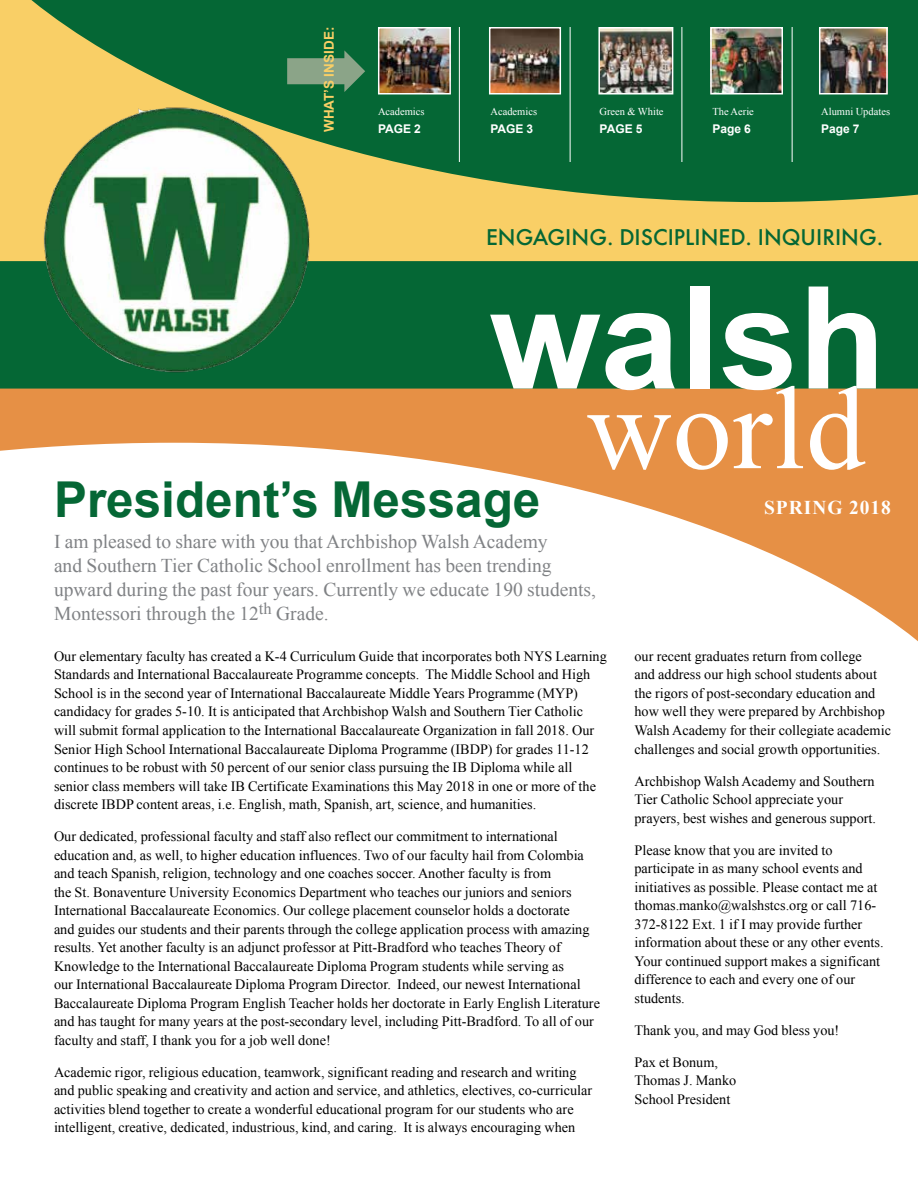
<style>
.page{position:relative;width:918px;height:1188px;background:#fff}
.page>*{position:absolute;margin:0;border:0;box-sizing:border-box;transform-origin:0 0}
.t1{font:700 142.5px "Arial";color:#fff}
.t2{font:118.5px "Times New Roman";letter-spacing:.005em;color:#fff}
.t3{font:700 49.5px "Arial";color:#056735}
.t4{font:500 21px "Futura";color:#056735}
.t5{font:19.5px/24px "Times New Roman";color:#808285}
.t6{font:700 19.5px "Times New Roman";letter-spacing:.05em;color:#fff}
.t7{font:14.25px/18.5px "Times New Roman";color:#000}
.t8{font:700 13.5px "Arial";color:#f9cf66}
.t9{font:700 12px "Arial";color:#fff}
.t10{font:10.5px "Times New Roman";color:#fff}
</style>
<div class="page">
<div style="left:0;top:229px;width:918px;height:160px;background:#056735"></div>
<svg style="left:0;top:0;width:918px;height:261px;background:#578a45"></svg>
<svg style="left:0;top:389px;width:918px;height:253px"></svg>
<img style="left:381px;top:30px;width:67px;height:61px">
<div style="left:378px;top:27px;width:73px;height:67px;border:2px solid #fff"></div>
<img style="left:492px;top:30px;width:66px;height:61px">
<div style="left:489px;top:27px;width:72px;height:67px;border:2px solid #fff"></div>
<img style="left:601px;top:30px;width:69px;height:61px">
<div style="left:598px;top:27px;width:75px;height:67px;border:2px solid #fff"></div>
<hr style="left:459px;top:27px;width:1px;height:135px;background:#fff">
<hr style="left:570px;top:27px;width:1px;height:135px;background:#fff">
<img style="left:713px;top:30px;width:67px;height:61px">
<div style="left:710px;top:27px;width:73px;height:67px;border:2px solid #fff"></div>
<hr style="left:682px;top:27px;width:1px;height:135px;background:#fff">
<img style="left:822px;top:30px;width:63px;height:61px">
<div style="left:819px;top:27px;width:69px;height:67px;border:2px solid #fff"></div>
<hr style="left:792px;top:27px;width:1px;height:135px;background:#fff">
<img style="left:14px;top:74px;width:332px;height:343px">
<div style="left:287px;top:50px;width:78px;height:42px;background:#056735"></div>
<p class="t8" style="left:320px;top:132px;width:107px;rotate:-90deg">WHAT’S INSIDE:</p>
<p class="t10" style="left:378px;top:105px;width:48px">Academics</p>
<p class="t9" style="left:378px;top:121px;width:44px">PAGE 2</p>
<p class="t10" style="left:490px;top:105px;width:48px">Academics</p>
<p class="t9" style="left:490px;top:121px;width:44px">PAGE 3</p>
<p class="t10" style="left:600px;top:105px;width:66px">Green &amp; White</p>
<p class="t9" style="left:600px;top:121px;width:44px">PAGE 5</p>
<p class="t10" style="left:712px;top:105px;width:43px">The Aerie</p>
<p class="t9" style="left:712px;top:121px;width:40px">Page 6</p>
<p class="t10" style="left:821px;top:105px;width:70px">Alumni Updates</p>
<p class="t9" style="left:821px;top:121px;width:40px">Page 7</p>
<h3 class="t4" style="left:486px;top:223px;width:399px">ENGAGING. DISCIPLINED. INQUIRING.</h3>
<h1 class="t1" style="left:490px;top:245px;width:398px">walsh</h1>
<h2 class="t2" style="left:586px;top:349px;width:280px">world</h2>
<h3 class="t3" style="left:54px;top:467px;width:488px">President’s Message</h3>
<h3 class="t5" style="left:54px;top:529px;width:544px">I am pleased to share with you that Archbishop Walsh Academy<br>and Southern Tier Catholic School enrollment has been trending upward during the past four years. Currently we educate 190 students, Montessori through the 12<sup>th</sup> Grade.</h3>
<p class="t7" style="left:54px;top:647px;width:554px">Our elementary faculty has created a K-4 Curriculum Guide that incorporates both NYS Learning Standards and International Baccalaureate Programme concepts. The Middle School and High School is in the second year of International Baccalaureate Middle Years Programme (MYP) candidacy for grades 5-10. It is anticipated that Archbishop Walsh and Southern Tier Catholic will submit formal application to the International Baccalaureate Organization in fall 2018. Our Senior High School International Baccalaureate Diploma Programme (IBDP) for grades 11-12 continues to be robust with 50 percent of our senior class pursuing the IB Diploma while all senior class members will take IB Certificate Examinations this May 2018 in one or more of the discrete IBDP content areas, i.e. English, math, Spanish, art, science, and humanities.</p>
<p class="t7" style="left:54px;top:827px;width:548px">Our dedicated, professional faculty and staff also reflect our commitment to international education and, as well, to higher education influences. Two of our faculty hail from Colombia and teach Spanish, religion, technology and one coaches soccer. Another faculty is from<br>the St. Bonaventure University Economics Department who teaches our juniors and seniors International Baccalaureate Economics. Our college placement counselor holds a doctorate<br>and guides our students and their parents through the college application process with amazing results. Yet another faculty is an adjunct professor at Pitt-Bradford who teaches Theory of Knowledge to the International Baccalaureate Diploma Program students while serving as<br>our International Baccalaureate Diploma Program Director. Indeed, our newest International Baccalaureate Diploma Program English Teacher holds her doctorate in Early English Literature and has taught for many years at the post-secondary level, including Pitt-Bradford. To all of our faculty and staff, I thank you for a job well done!</p>
<p class="t7" style="left:54px;top:1063px;width:540px">Academic rigor, religious education, teamwork, significant reading and research and writing and public speaking and creativity and action and service, and athletics, electives, co-curricular activities blend together to create a wonderful educational program for our students who are intelligent, creative, dedicated, industrious, kind, and caring. It is always encouraging when</p>
<h3 class="t6" style="left:764px;top:494px;width:128px">SPRING 2018</h3>
<p class="t7" style="left:634px;top:647px;width:258px">our recent graduates return from college<br>and address our high school students about the rigors of post-secondary education and how well they were prepared by Archbishop Walsh Academy for their collegiate academic challenges and social growth opportunities.</p>
<p class="t7" style="left:634px;top:771px;width:243px">Archbishop Walsh Academy and Southern<br>Tier Catholic School appreciate your prayers, best wishes and generous support.</p>
<p class="t7" style="left:634px;top:840px;width:251px">Please know that you are invited to participate in as many school events and initiatives as possible. Please contact me at thomas.manko@walshstcs.org or call 716- 372-8122 Ext. 1 if I may provide further information about these or any other events.<br>Your continued support makes a significant difference to each and every one of our students.</p>
<p class="t7" style="left:634px;top:1021px;width:206px">Thank you, and may God bless you!</p>
<p class="t7" style="left:634px;top:1053px;width:103px">Pax et Bonum,<br>Thomas J. Manko<br>School President</p>
</div>
